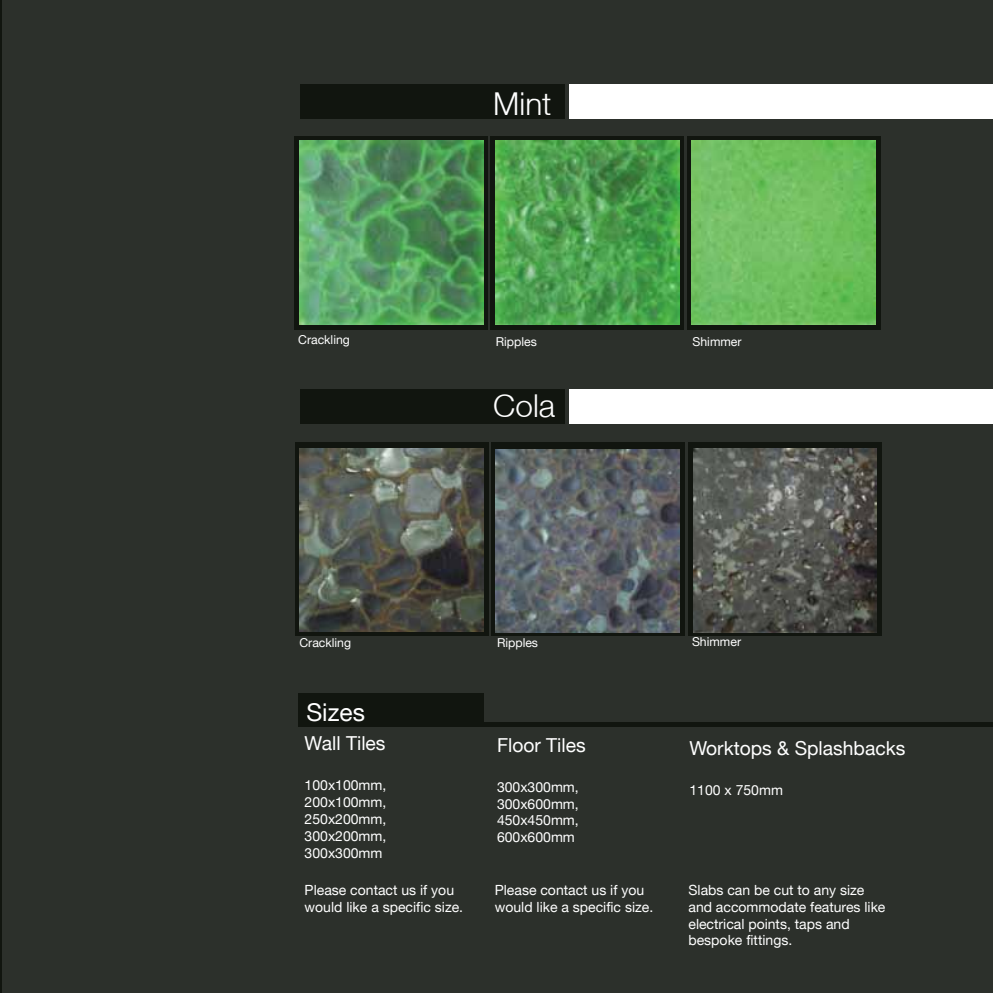
<style>
.page{position:relative;width:993px;height:993px;background:#fff}
.page>*{position:absolute;margin:0;border:0;box-sizing:border-box;transform-origin:0 0}
.t1{font:300 31.5px "Helvetica Neue LT";color:#fff}
.t2{font:24.5px "Helvetica Neue LT";color:#fff}
.t3{font:19.25px "Helvetica Neue LT";color:#fff}
.t4{font:14px/16.8px "Helvetica Neue LT";color:#fff}
.t5{font:12.25px "Helvetica Neue LT";color:#fff}
</style>
<div class="page">
<div style="left:0;top:0;width:992px;height:992px;background:#2c302b"></div>
<div style="left:298px;top:693px;width:185px;height:34px;background:#11150f"></div>
<svg style="left:490px;top:136px;width:193px;height:194px;background:#1a2b18"></svg>
<svg style="left:687px;top:136px;width:193px;height:194px;background:#21341c"></svg>
<svg style="left:294px;top:136px;width:193px;height:194px;background:#1f321e"></svg>
<div style="left:490px;top:442px;width:194px;height:193px;background:#11150f"></div>
<svg style="left:688px;top:442px;width:193px;height:193px;background:#191d17"></svg>
<svg style="left:295px;top:442px;width:193px;height:193px;background:#191d16"></svg>
<div style="left:299px;top:389px;width:265px;height:34px;background:#11150f"></div>
<div style="left:299px;top:85px;width:265px;height:34px;background:#11150f"></div>
<hr style="left:0;top:0;width:2px;height:992px;background:#11150f">
<div style="left:569px;top:85px;width:423px;height:34px;background:#fff"></div>
<img style="left:300px;top:141px;width:183px;height:183px">
<img style="left:495px;top:141px;width:184px;height:183px">
<img style="left:691px;top:141px;width:183px;height:183px">
<img style="left:300px;top:448px;width:183px;height:183px">
<img style="left:495px;top:449px;width:184px;height:183px">
<img style="left:693px;top:449px;width:183px;height:183px">
<div style="left:569px;top:389px;width:423px;height:35px;background:#fff"></div>
<div style="left:299px;top:722px;width:693px;height:5px;background:#11150f"></div>
<h1 class="t1" style="left:493px;top:84px;width:60px">Mint</h1>
<p class="t5" style="left:298px;top:332px;width:53px">Crackling</p>
<p class="t5" style="left:495px;top:334px;width:43px">Ripples</p>
<p class="t5" style="left:692px;top:334px;width:51px">Shimmer</p>
<h1 class="t1" style="left:493px;top:387px;width:63px">Cola</h1>
<p class="t5" style="left:299px;top:634px;width:53px">Crackling</p>
<p class="t5" style="left:497px;top:635px;width:43px">Ripples</p>
<p class="t5" style="left:691px;top:634px;width:51px">Shimmer</p>
<h2 class="t2" style="left:306px;top:697px;width:60px">Sizes</h2>
<h3 class="t3" style="left:304px;top:731px;width:82px">Wall Tiles</h3>
<p class="t4" style="left:304px;top:776px;width:83px;text-align:justify">100x100mm, 200x100mm, 250x200mm, 300x200mm, 300x300mm</p>
<h3 class="t3" style="left:497px;top:733px;width:90px">Floor Tiles</h3>
<p class="t4" style="left:497px;top:778px;width:83px;text-align:justify">300x300mm, 300x600mm, 450x450mm, 600x600mm</p>
<h3 class="t3" style="left:689px;top:736px;width:217px">Worktops &amp; Splashbacks</h3>
<p class="t4" style="left:689px;top:781px;width:95px">1100 x 750mm</p>
<p class="t4" style="left:304px;top:881px;width:160px">Please contact us if you would like a specific size.</p>
<p class="t4" style="left:494px;top:881px;width:160px">Please contact us if you would like a specific size.</p>
<p class="t4" style="left:688px;top:881px;width:198px">Slabs can be cut to any size and accommodate features like electrical points, taps and bespoke fittings.</p>
</div>
